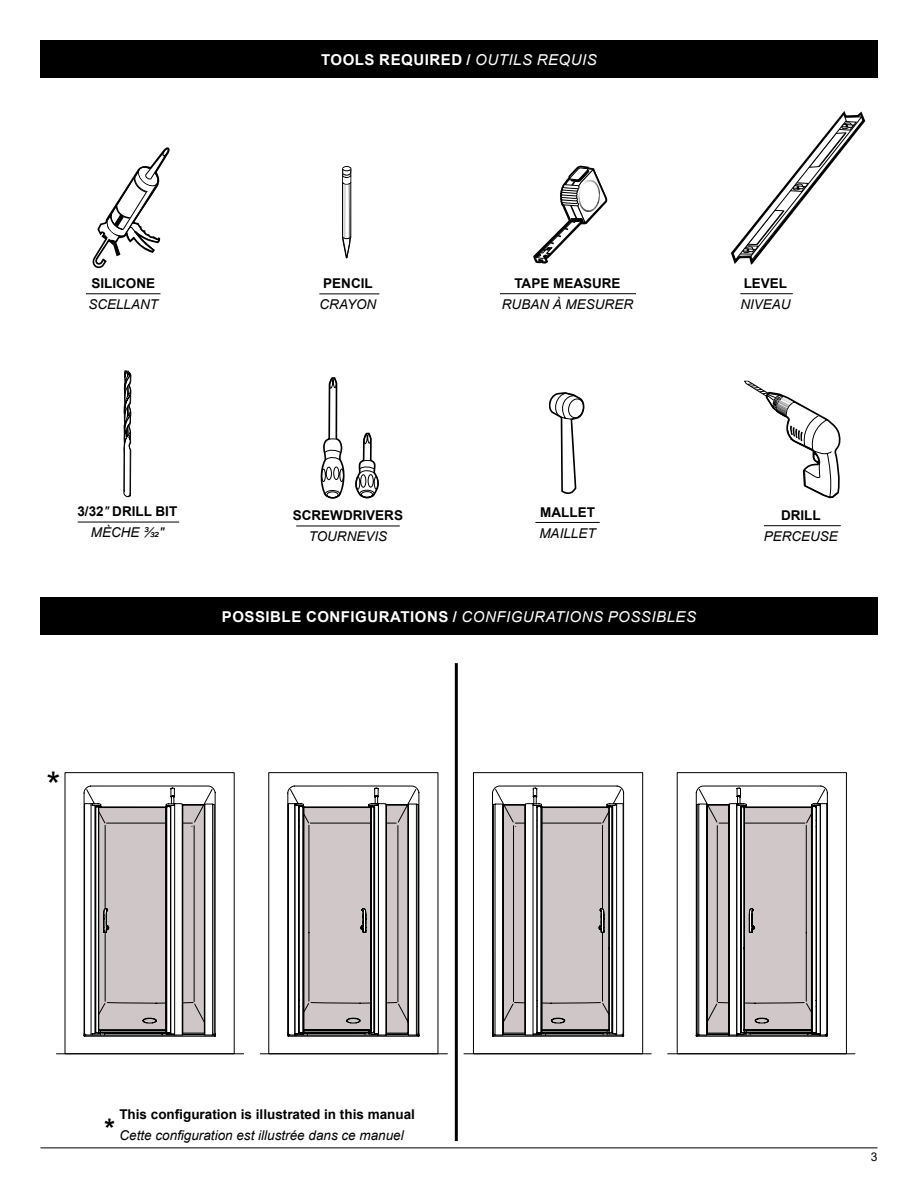
<style>
.page{position:relative;width:918px;height:1188px;background:#fff}
.page>*{position:absolute;margin:0;border:0;box-sizing:border-box;transform-origin:0 0}
.t1{font:36px "Arial";color:#000}
.t2{font:700 27px "Arial";color:#000}
.t3{font:700 15px "Arial";letter-spacing:.035em;color:#fff}
.t4{font:700 13.5px/21px "Arial";color:#000;text-align:center}
.t5{font:italic 13.5px "Arial";color:#000}
.t6{font:12px "Arial";color:#000}
.s1{font-weight:400;font-style:italic}
</style>
<div class="page">
<hr style="left:40px;top:1148px;width:838px;height:1px;background:#000">
<div style="left:84px;top:40px;width:794px;height:38px;background:#000"></div>
<div style="left:84px;top:597px;width:794px;height:38px;background:#000"></div>
<div style="left:40px;top:40px;width:38px;height:38px;background:#000"></div>
<div style="left:40px;top:597px;width:38px;height:38px;background:#000"></div>
<svg style="left:533px;top:166px;width:74px;height:97px"></svg>
<hr style="left:500px;top:293px;width:136px;height:1px;background:#000">
<hr style="left:764px;top:525px;width:77px;height:1px;background:#000">
<svg style="left:744px;top:381px;width:97px;height:118px"></svg>
<hr style="left:78px;top:522px;width:101px;height:1px;background:#000">
<svg style="left:123px;top:370px;width:9px;height:128px"></svg>
<hr style="left:86px;top:293px;width:74px;height:1px;background:#000">
<svg style="left:92px;top:147px;width:78px;height:122px"></svg>
<svg style="left:549px;top:392px;width:35px;height:102px"></svg>
<hr style="left:535px;top:522px;width:65px;height:1px;background:#000">
<hr style="left:319px;top:293px;width:60px;height:1px;background:#000">
<svg style="left:342px;top:166px;width:10px;height:93px"></svg>
<hr style="left:740px;top:293px;width:53px;height:1px;background:#000">
<svg style="left:731px;top:111px;width:135px;height:154px"></svg>
<div style="left:75px;top:40px;width:12px;height:38px;background:#000"></div>
<div style="left:75px;top:597px;width:13px;height:38px;background:#000"></div>
<div style="left:65px;top:772px;width:169px;height:282px;border:1px solid #000"></div>
<svg style="left:83px;top:785px;width:133px;height:252px"></svg>
<hr style="left:56px;top:1054px;width:188px;height:1px;background:#000">
<div style="left:473px;top:772px;width:170px;height:282px;border:1px solid #000"></div>
<svg style="left:492px;top:785px;width:133px;height:252px"></svg>
<hr style="left:464px;top:1054px;width:187px;height:1px;background:#000">
<svg style="left:268px;top:772px;width:171px;height:282px"></svg>
<hr style="left:260px;top:1054px;width:187px;height:1px;background:#000">
<svg style="left:677px;top:772px;width:170px;height:282px"></svg>
<hr style="left:668px;top:1054px;width:187px;height:1px;background:#000">
<hr style="left:455px;top:663px;width:3px;height:478px;background:#000">
<hr style="left:296px;top:526px;width:104px;height:1px;background:#000">
<svg style="left:321px;top:377px;width:23px;height:121px"></svg>
<svg style="left:355px;top:432px;width:24px;height:67px"></svg>
<p class="t3" style="left:321px;top:49px;width:277px">TOOLS REQUIRED / <span class="s1">OUTILS REQUIS</span></p>
<p class="t4" style="left:91px;top:273px;width:65px">SILICONE</p>
<p class="t5" style="left:88px;top:295px;width:71px">SCELLANT</p>
<p class="t4" style="left:323px;top:273px;width:51px">PENCIL</p>
<p class="t5" style="left:320px;top:295px;width:58px">CRAYON</p>
<p class="t4" style="left:514px;top:273px;width:108px">TAPE MEASURE</p>
<p class="t5" style="left:502px;top:295px;width:133px">RUBAN À MESURER</p>
<p class="t4" style="left:744px;top:273px;width:45px">LEVEL</p>
<p class="t5" style="left:740px;top:295px;width:52px">NIVEAU</p>
<p class="t4" style="left:77px;top:501px;width:101px">3/32<span class="s1">"</span> DRILL BIT<br><span class="s1">MÈCHE 3/32"</span></p>
<p class="t4" style="left:293px;top:505px;width:112px">SCREWDRIVERS</p>
<p class="t5" style="left:309px;top:528px;width:80px">TOURNEVIS</p>
<p class="t4" style="left:540px;top:502px;width:56px">MALLET</p>
<p class="t5" style="left:539px;top:524px;width:58px">MAILLET</p>
<p class="t3" style="left:222px;top:606px;width:476px">POSSIBLE CONFIGURATIONS / <span class="s1">CONFIGURATIONS POSSIBLES</span></p>
<h1 class="t1" style="left:46px;top:761px;width:16px">*</h1>
<p class="t4" style="left:781px;top:505px;width:41px">DRILL</p>
<p class="t5" style="left:764px;top:528px;width:76px">PERCEUSE</p>
<p class="t4" style="left:119px;top:1103px;width:297px">This configuration is illustrated in this manual</p>
<p class="t5" style="left:119px;top:1126px;width:286px">Cette configuration est illustrée dans ce manuel</p>
<h2 class="t2" style="left:105px;top:1110px;width:12px">*</h2>
<p class="t6" style="left:871px;top:1149px;width:8px">3</p>
</div>
